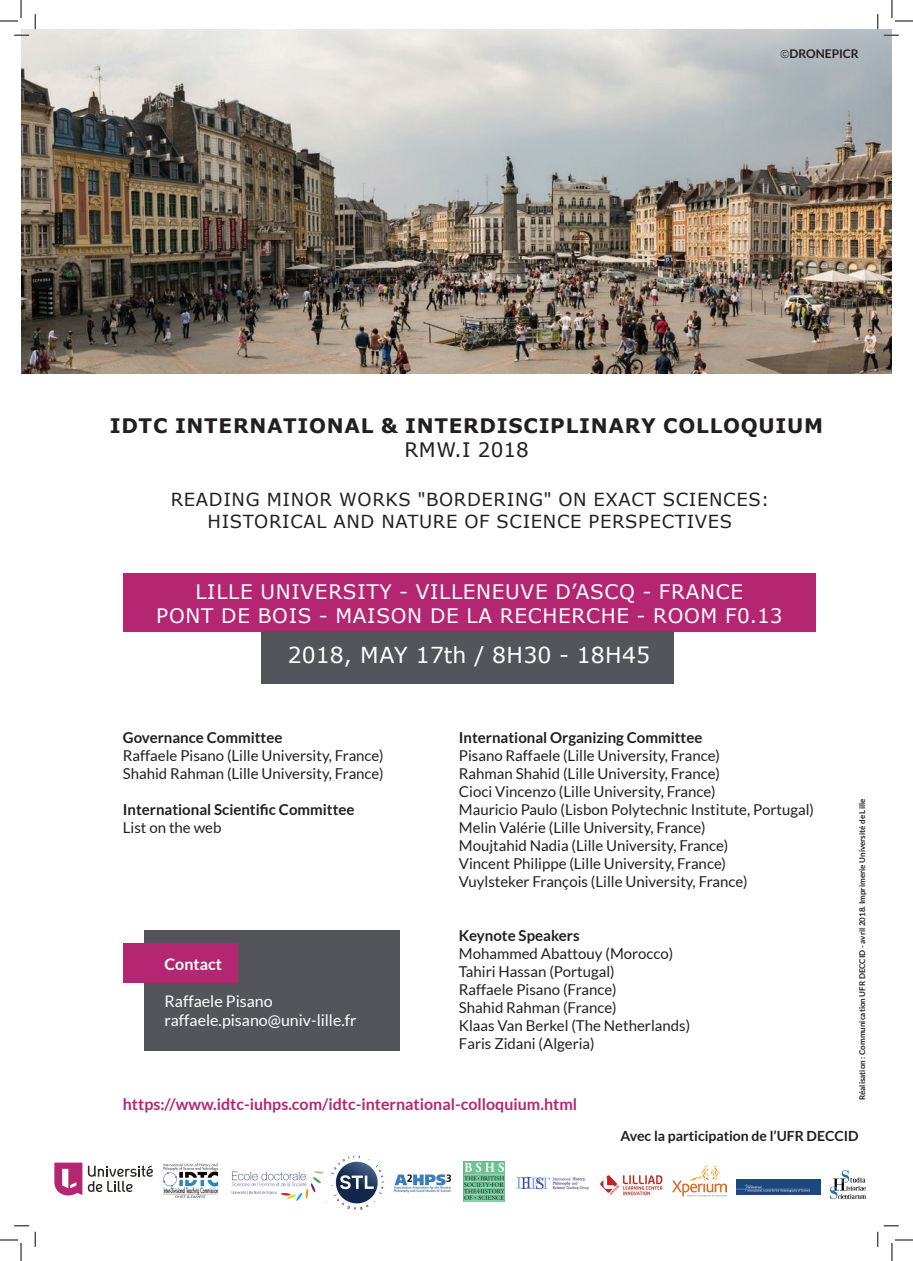
<style>
.page{position:relative;width:913px;height:1261px;background:#fff}
.page>*{position:absolute;margin:0;border:0;box-sizing:border-box;transform-origin:0 0}
.t1{font:22px "Verdana";color:#fff}
.t2{font:20px "Verdana";letter-spacing:.035em;color:#fff}
.t3{font:700 20px "Verdana";letter-spacing:.035em;color:#231f20}
.t4{font:20px "Verdana";color:#231f20}
.t5{font:18px/21.6px "Verdana";letter-spacing:.035em;color:#231f20;text-align:center}
.t6{font:700 16px "Lato";color:#b42672}
.t7{font:16px "Lato";color:#fff}
.t8{font:700 16px "Lato";color:#fff}
.t9{font:15px "Lato";color:#231f20}
.t10{font:700 15px "Lato";color:#231f20}
.t11{font:700 14px "Lato";color:#231f20}
.t12{font:700 12px "Lato";color:#231f20}
.t13{font:700 8px "Lato";color:#231f20}
</style>
<div class="page">
<svg style="left:54px;top:1163px;width:28px;height:32px"></svg>
<svg style="left:88px;top:1165px;width:65px;height:27px"></svg>
<img style="left:231px;top:1171px;width:96px;height:31px">
<img style="left:331px;top:1156px;width:53px;height:54px">
<img style="left:21px;top:29px;width:870px;height:344px">
<img style="left:163px;top:1163px;width:54px;height:34px">
<div style="left:123px;top:573px;width:692px;height:58px;background:#b42672"></div>
<div style="left:261px;top:631px;width:412px;height:53px;background:#54555a"></div>
<div style="left:145px;top:931px;width:255px;height:120px;background:#54555a"></div>
<div style="left:123px;top:944px;width:114px;height:39px;background:#b42672"></div>
<img style="left:393px;top:1174px;width:58px;height:18px">
<img style="left:463px;top:1161px;width:41px;height:40px">
<img style="left:516px;top:1176px;width:73px;height:14px">
<img style="left:600px;top:1175px;width:63px;height:21px">
<img style="left:672px;top:1165px;width:53px;height:31px">
<img style="left:736px;top:1179px;width:84px;height:15px">
<img style="left:829px;top:1170px;width:37px;height:30px">
<svg style="left:14px;top:35px;width:15px;height:1px"></svg>
<svg style="left:883px;top:35px;width:15px;height:1px"></svg>
<svg style="left:14px;top:1225px;width:15px;height:2px"></svg>
<svg style="left:35px;top:14px;width:1px;height:15px"></svg>
<svg style="left:35px;top:1232px;width:1px;height:15px"></svg>
<svg style="left:877px;top:14px;width:1px;height:15px"></svg>
<svg style="left:0;top:0;width:22px;height:22px"></svg>
<svg style="left:0;top:1239px;width:22px;height:22px"></svg>
<svg style="left:891px;top:0;width:21px;height:22px"></svg>
<svg style="left:877px;top:1225px;width:35px;height:36px"></svg>
<svg style="left:780px;top:49px;width:8px;height:9px"></svg>
<p class="t12" style="left:789px;top:46px;width:71px">DRONEPICR</p>
<p class="t3" style="left:110px;top:412px;width:714px">IDTC INTERNATIONAL &amp; INTERDISCIPLINARY COLLOQUIUM</p>
<p class="t4" style="left:404px;top:436px;width:126px">RMW.I 2018</p>
<p class="t5" style="left:171px;top:489px;width:600px">READING MINOR WORKS "BORDERING" ON EXACT SCIENCES:<br>HISTORICAL AND NATURE OF SCIENCE PERSPECTIVES</p>
<p class="t2" style="left:195px;top:578px;width:549px">LILLE UNIVERSITY - VILLENEUVE D’ASCQ - FRANCE</p>
<p class="t2" style="left:156px;top:602px;width:627px">PONT DE BOIS - MAISON DE LA RECHERCHE - ROOM F0.13</p>
<p class="t1" style="left:288px;top:640px;width:364px">2018, MAY 17th / 8H30 - 18H45</p>
<p class="t10" style="left:123px;top:729px;width:161px">Governance Committee</p>
<p class="t9" style="left:123px;top:747px;width:262px">Raffaele Pisano (Lille University, France)</p>
<p class="t9" style="left:123px;top:765px;width:262px">Shahid Rahman (Lille University, France)</p>
<p class="t10" style="left:123px;top:801px;width:233px">International Scientific Committee</p>
<p class="t9" style="left:123px;top:819px;width:100px">List on the web</p>
<p class="t8" style="left:164px;top:955px;width:59px">Contact</p>
<p class="t7" style="left:164px;top:992px;width:109px">Raffaele Pisano</p>
<p class="t7" style="left:164px;top:1011px;width:193px">raffaele.pisano@univ-lille.fr</p>
<p class="t10" style="left:459px;top:729px;width:245px">International Organizing Committee</p>
<p class="t9" style="left:459px;top:747px;width:262px">Pisano Raffaele (Lille University, France)</p>
<p class="t9" style="left:459px;top:765px;width:262px">Rahman Shahid (Lille University, France)</p>
<p class="t9" style="left:459px;top:783px;width:258px">Cioci Vincenzo (Lille University, France)</p>
<p class="t9" style="left:459px;top:801px;width:356px">Mauricio Paulo (Lisbon Polytechnic Institute, Portugal)</p>
<p class="t9" style="left:459px;top:819px;width:248px">Melin Valérie (Lille University, France)</p>
<p class="t9" style="left:459px;top:837px;width:271px">Moujtahid Nadia (Lille University, France)</p>
<p class="t9" style="left:459px;top:855px;width:268px">Vincent Philippe (Lille University, France)</p>
<p class="t9" style="left:459px;top:873px;width:290px">Vuylsteker François (Lille University, France)</p>
<p class="t10" style="left:459px;top:927px;width:122px">Keynote Speakers</p>
<p class="t9" style="left:459px;top:945px;width:216px">Mohammed Abattouy (Morocco)</p>
<p class="t9" style="left:459px;top:963px;width:157px">Tahiri Hassan (Portugal)</p>
<p class="t9" style="left:459px;top:981px;width:159px">Raffaele Pisano (France)</p>
<p class="t9" style="left:459px;top:999px;width:159px">Shahid Rahman (France)</p>
<p class="t9" style="left:459px;top:1017px;width:233px">Klaas Van Berkel (The Netherlands)</p>
<p class="t9" style="left:459px;top:1035px;width:137px">Faris Zidani (Algeria)</p>
<p class="t6" style="left:123px;top:1095px;width:455px">https://www.idtc-iuhps.com/idtc-international-colloquium.html</p>
<p class="t13" style="left:857px;top:1100px;width:303px;rotate:-90deg">Réalisation : Communication UFR DECCID - avril 2018. Imprimerie Université de Lille</p>
<p class="t11" style="left:620px;top:1127px;width:239px">Avec la participation de l’UFR DECCID</p>
</div>
